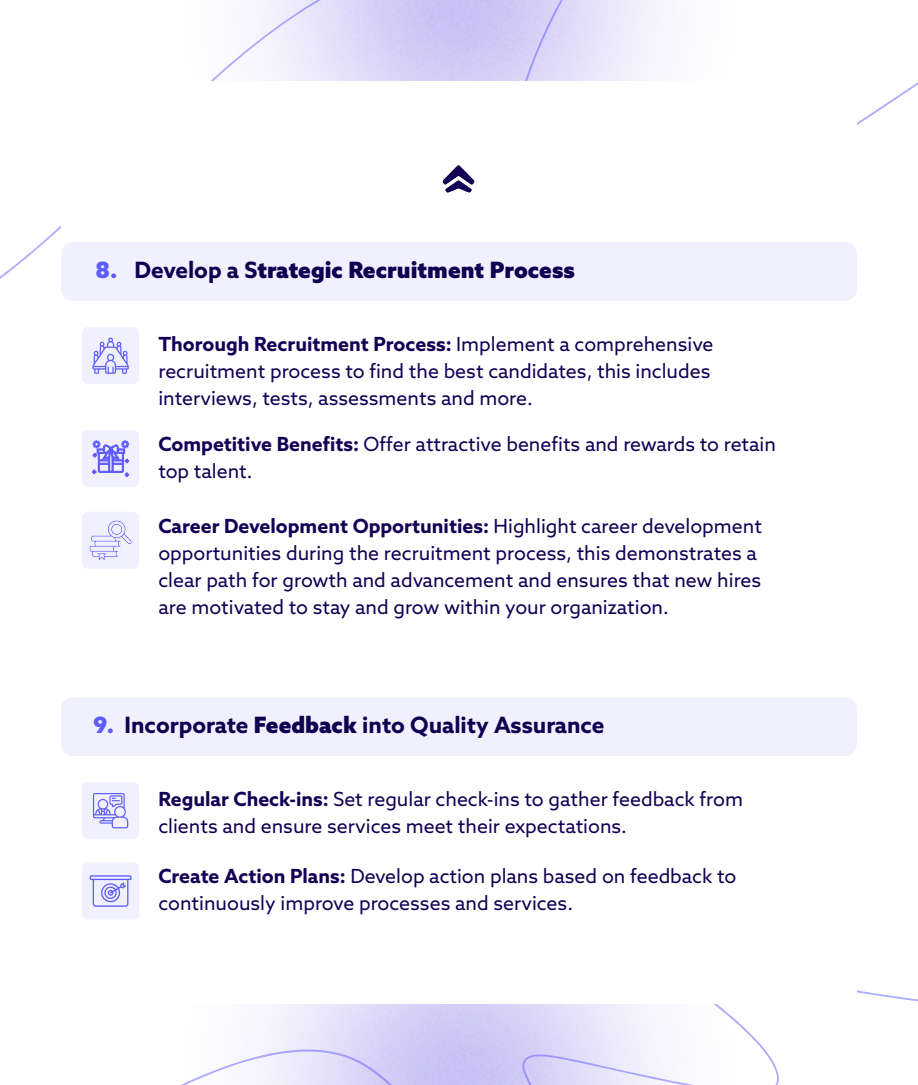
<style>
.page{position:relative;width:918px;height:1085px;background:#fff}
.page>*{position:absolute;margin:0;border:0;box-sizing:border-box;transform-origin:0 0}
.t1{font:700 22.5px "Azo Sans";color:#100050}
.t2{font:900 22.5px "Azo Sans";color:#100050}
.t3{font:19.5px/27px "Azo Sans";color:#130054}
.s1{color:#5f5bff}
.s2{font-weight:700}
.s3{font-weight:900;color:#5f5bff}
.s4{font-weight:900}
</style>
<div class="page">
<svg style="left:181px;top:990px;width:737px;height:95px"></svg>
<svg style="left:0;top:0;width:918px;height:279px"></svg>
<div style="left:61px;top:81px;width:796px;height:923px;background:#fff;border-radius:12px"></div>
<svg style="left:443px;top:165px;width:31px;height:28px"></svg>
<div style="left:82px;top:782px;width:57px;height:57px;background:#f0f0ff;border-radius:5px"></div>
<div style="left:82px;top:862px;width:57px;height:57px;background:#f0f0ff;border-radius:5px"></div>
<div style="left:61px;top:697px;width:796px;height:59px;background:#f0f0ff;border-radius:12px"></div>
<svg style="left:93px;top:793px;width:35px;height:35px"></svg>
<svg style="left:90px;top:875px;width:41px;height:32px"></svg>
<div style="left:82px;top:327px;width:57px;height:57px;background:#f0f0ff;border-radius:5px"></div>
<div style="left:82px;top:430px;width:57px;height:57px;background:#f0f0ff;border-radius:5px"></div>
<div style="left:61px;top:242px;width:796px;height:59px;background:#f0f0ff;border-radius:12px"></div>
<div style="left:82px;top:512px;width:57px;height:57px;background:#f0f0ff;border-radius:5px"></div>
<svg style="left:89px;top:520px;width:43px;height:40px"></svg>
<svg style="left:92px;top:441px;width:37px;height:36px"></svg>
<svg style="left:92px;top:337px;width:37px;height:37px"></svg>
<p class="t2" style="left:95px;top:255px;width:481px"><span class="s1">8.</span> <span class="s2">Develop a S</span>trategic Recruitment Process</p>
<p class="t3" style="left:158px;top:330px;width:557px"><span class="s2">Thorough Recruitment Process:</span> Implement a comprehensive recruitment process to find the best candidates, this includes interviews, tests, assessments and more.</p>
<p class="t3" style="left:158px;top:430px;width:619px"><span class="s2">Competitive Benefits:</span> Offer attractive benefits and rewards to retain top talent.</p>
<p class="t3" style="left:158px;top:512px;width:605px"><span class="s2">Career Development Opportunities:</span> Highlight career development opportunities during the recruitment process, this demonstrates a clear path for growth and advancement and ensures that new hires are motivated to stay and grow within your organization.</p>
<p class="t1" style="left:93px;top:710px;width:513px"><span class="s3">9.</span> Incorporate <span class="s4">Feedback</span> into Quality Assurance</p>
<p class="t3" style="left:158px;top:785px;width:586px"><span class="s2">Regular Check-ins:</span> Set regular check-ins to gather feedback from clients and ensure services meet their expectations.</p>
<p class="t3" style="left:158px;top:863px;width:579px"><span class="s2">Create Action Plans:</span> Develop action plans based on feedback to continuously improve processes and services.</p>
</div>
